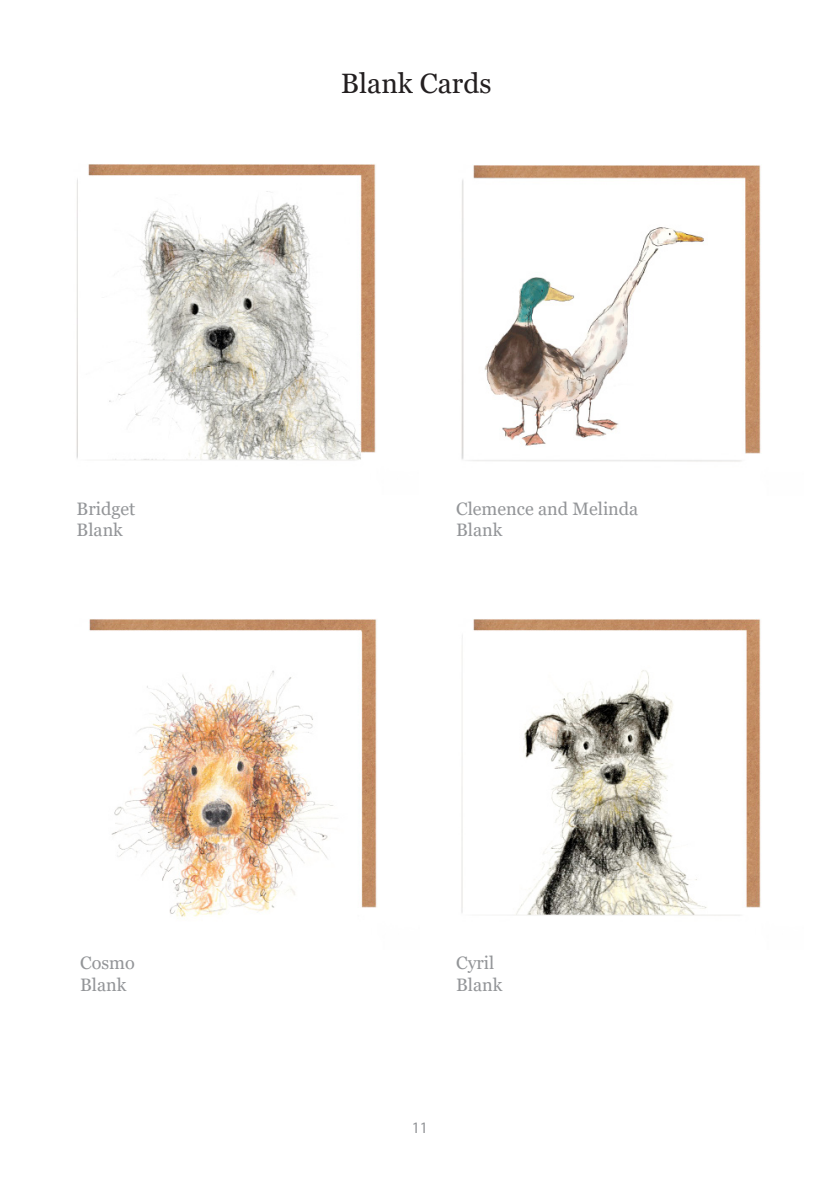
<style>
.page{position:relative;width:840px;height:1191px;background:#fff}
.page>*{position:absolute;margin:0;border:0;box-sizing:border-box;transform-origin:0 0}
.t1{font:28px "Georgia";color:#231f20}
.t2{font:18px "Georgia";color:#939598}
.t3{font:16px "Myriad Pro";color:#939598}
</style>
<div class="page">
<img style="left:89px;top:619px;width:288px;height:298px">
<img style="left:76px;top:164px;width:300px;height:297px">
<img style="left:461px;top:165px;width:300px;height:297px">
<img style="left:461px;top:619px;width:300px;height:297px">
<p class="t2" style="left:77px;top:498px;width:60px">Bridget</p>
<p class="t2" style="left:77px;top:519px;width:48px">Blank</p>
<p class="t2" style="left:80px;top:952px;width:56px">Cosmo</p>
<p class="t2" style="left:80px;top:973px;width:48px">Blank</p>
<p class="t1" style="left:341px;top:66px;width:152px">Blank Cards</p>
<p class="t2" style="left:456px;top:498px;width:184px">Clemence and Melinda</p>
<p class="t2" style="left:456px;top:519px;width:48px">Blank</p>
<p class="t2" style="left:456px;top:952px;width:40px">Cyril</p>
<p class="t2" style="left:456px;top:973px;width:48px">Blank</p>
<p class="t3" style="left:411px;top:1117px;width:18px">11</p>
</div>
